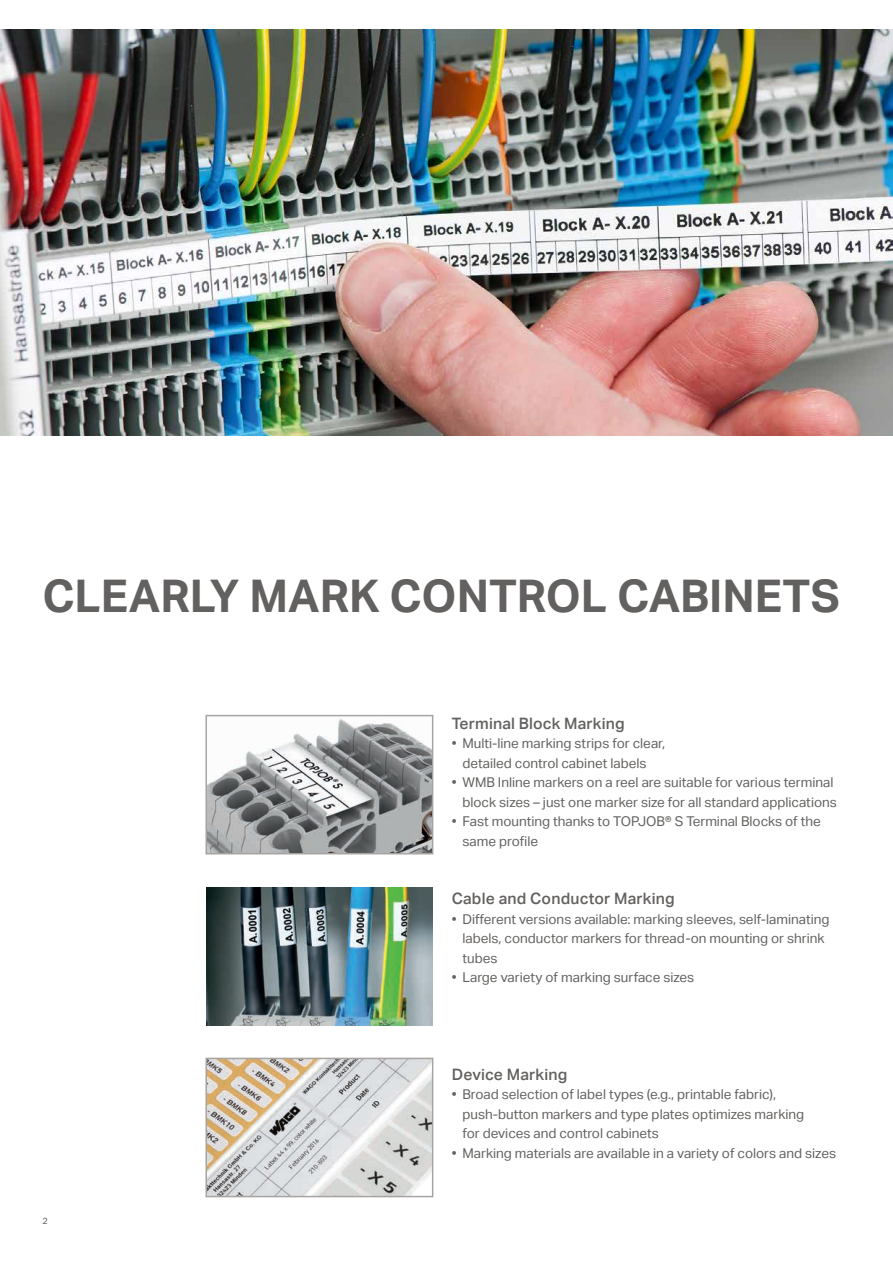
<style>
.page{position:relative;width:893px;height:1263px;background:#fff}
.page>*{position:absolute;margin:0;border:0;box-sizing:border-box;transform-origin:0 0}
.t1{font:700 45px "Aktiv Grotesk";color:#63615f}
.t2{font:500 15.75px "Aktiv Grotesk";letter-spacing:.01em;color:#63615f}
.t3{font:13.5px/19.5px "Aktiv Grotesk";color:#63615f}
.t4{font:9px "Aktiv Grotesk";color:#63615f}
</style>
<div class="page">
<img style="left:0;top:30px;width:893px;height:406px">
<img style="left:208px;top:719px;width:222px;height:132px">
<div style="left:205px;top:715px;width:228px;height:139px;border:2px solid #a7a4a2"></div>
<img style="left:206px;top:887px;width:227px;height:138px">
<img style="left:208px;top:1061px;width:222px;height:133px">
<div style="left:205px;top:1058px;width:228px;height:139px;border:2px solid #a7a4a2"></div>
<h1 class="t1" style="left:43px;top:570px;width:799px">CLEARLY MARK CONTROL CABINETS</h1>
<p class="t2" style="left:452px;top:714px;width:174px">Terminal Block Marking</p>
<p class="t3" style="left:452px;top:734px;width:215px;text-align:center">• Multi-line marking strips for clear, detailed control cabinet labels</p>
<p class="t3" style="left:452px;top:773px;width:387px;text-align:right">• WMB Inline markers on a reel are suitable for various terminal block sizes – just one marker size for all standard applications</p>
<p class="t3" style="left:462px;top:811px;width:360px;text-indent:-11px">• Fast mounting thanks to TOPJOB® S Terminal Blocks of the same profile</p>
<p class="t2" style="left:452px;top:889px;width:224px">Cable and Conductor Marking</p>
<p class="t3" style="left:462px;top:909px;width:369px;text-indent:-11px">• Different versions available: marking sleeves, self-laminating labels, conductor markers for thread-on mounting or shrink tubes</p>
<p class="t3" style="left:452px;top:967px;width:244px">• Large variety of marking surface sizes</p>
<p class="t4" style="left:43px;top:1215px;width:7px">2</p>
<p class="t2" style="left:452px;top:1065px;width:117px">Device Marking</p>
<p class="t3" style="left:462px;top:1085px;width:343px;text-indent:-11px">• Broad selection of label types (e.g., printable fabric), push-button markers and type plates optimizes marking for devices and control cabinets</p>
<p class="t3" style="left:452px;top:1143px;width:386px">• Marking materials are available in a variety of colors and sizes</p>
</div>
